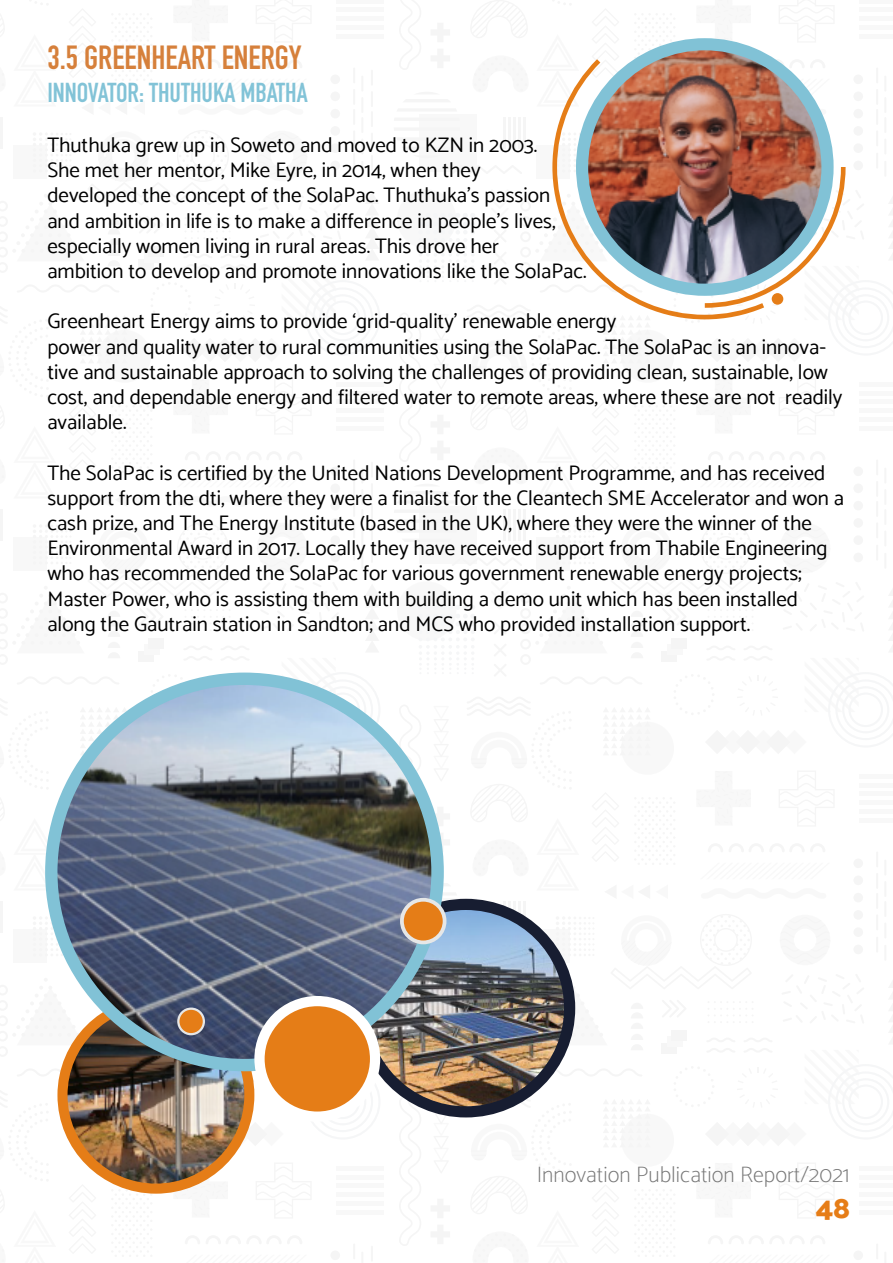
<style>
.page{position:relative;width:893px;height:1263px;background:#fff}
.page>*{position:absolute;margin:0;border:0;box-sizing:border-box;transform-origin:0 0}
.t1{font:700 33px "DIN Condensed";color:#d6803b}
.t2{font:800 30px "Catamaran";color:#e67d17}
.t3{font:700 27px "DIN Condensed";color:#82c3d7}
.t4{font:100 22.5px "Catamaran";color:#777}
.t5{font:21px/25.2px "Catamaran";color:#000}
</style>
<div class="page">
<svg style="left:651px;top:38px;width:108px;height:12px"></svg>
<svg style="left:552px;top:69px;width:294px;height:250px"></svg>
<div style="left:357px;top:899px;width:218px;height:218px;background:#171d31;border-radius:50%"></div>
<img style="left:368px;top:910px;width:196px;height:196px;border-radius:98px">
<div style="left:57px;top:997px;width:197px;height:197px;background:#e57d17;border-radius:50%"></div>
<img style="left:68px;top:1007px;width:176px;height:176px;border-radius:88px">
<div style="left:45px;top:672px;width:399px;height:399px;background:#81c2d6;border-radius:50%"></div>
<img style="left:57px;top:685px;width:374px;height:374px;border-radius:187px">
<svg style="left:254px;top:996px;width:126px;height:116px"></svg>
<svg style="left:400px;top:898px;width:46px;height:46px;background:#cf9966"></svg>
<svg style="left:177px;top:1007px;width:28px;height:28px"></svg>
<img style="left:588px;top:50px;width:233px;height:234px">
<h1 class="t1" style="left:47px;top:35px;width:256px">3.5 GREENHEART ENERGY</h1>
<p class="t3" style="left:47px;top:74px;width:262px">INNOVATOR: THUTHUKA MBATHA</p>
<p class="t5" style="left:47px;top:132px;width:541px">Thuthuka grew up in Soweto and moved to KZN in 2003.<br>She met her mentor, Mike Eyre, in 2014, when they<br>developed the concept of the SolaPac. Thuthuka’s passion and ambition in life is to make a difference in people's lives, especially women living in rural areas. This drove her<br>ambition to develop and promote innovations like the SolaPac.</p>
<p class="t5" style="left:47px;top:308px;width:797px">Greenheart Energy aims to provide ‘grid-quality’ renewable energy<br>power and quality water to rural communities using the SolaPac. The SolaPac is an innova&shy;tive and sustainable approach to solving the challenges of providing clean, sustainable, low cost, and dependable energy and filtered water to remote areas, where these are not readily available.</p>
<p class="t5" style="left:47px;top:460px;width:798px">The SolaPac is certified by the United Nations Development Programme, and has received support from the dti, where they were a finalist for the Cleantech SME Accelerator and won a cash prize, and The Energy Institute (based in the UK), where they were the winner of the Environmental Award in 2017. Locally they have received support from Thabile Engineering who has recommended the SolaPac for various government renewable energy projects; Master Power, who is assisting them with building a demo unit which has been installed along the Gautrain station in Sandton; and MCS who provided installation support.</p>
<p class="t4" style="left:537px;top:1157px;width:314px">Innovation Publication Report/2021</p>
<h2 class="t2" style="left:816px;top:1190px;width:35px">48</h2>
</div>
